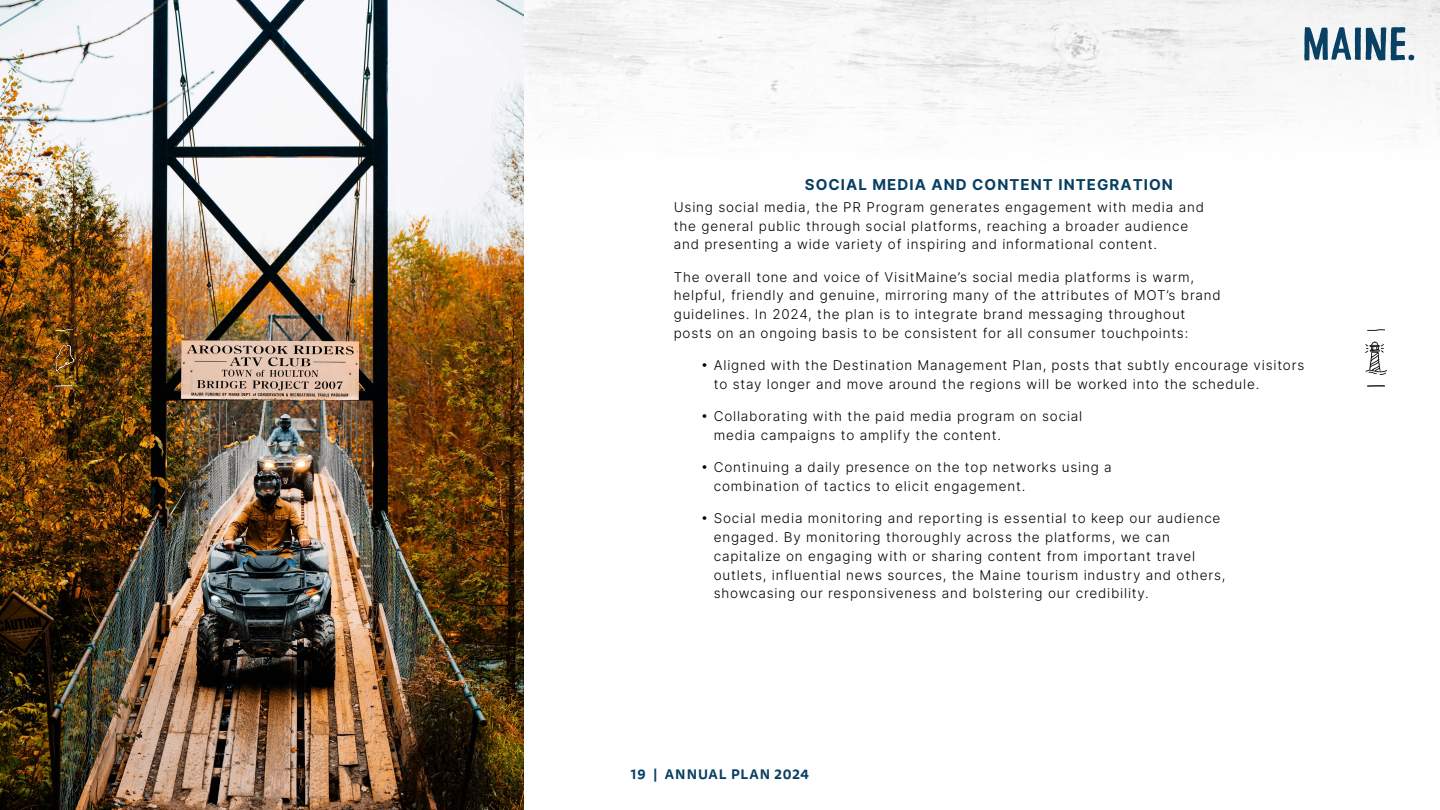
<style>
.page{position:relative;width:1440px;height:810px;background:#fff}
.page>*{position:absolute;margin:0;border:0;box-sizing:border-box;transform-origin:0 0}
.t1{font:15px "Inter";letter-spacing:.07em;color:#083f62}
.t2{font:300 13.5px/18.8px "Inter";letter-spacing:.06em;color:#000}
.t3{font:700 13.5px "Tisa Sans Pro";letter-spacing:.07em;color:#083f62}
</style>
<div class="page">
<img style="left:524px;top:0;width:916px;height:141px">
<img style="left:0;top:0;width:524px;height:810px">
<img style="left:1366px;top:342px;width:20px;height:32px">
<svg style="left:1367px;top:329px;width:17px;height:2px"></svg>
<svg style="left:1367px;top:386px;width:17px;height:1px"></svg>
<svg style="left:1304px;top:27px;width:110px;height:34px"></svg>
<img style="left:54px;top:343px;width:20px;height:29px">
<svg style="left:56px;top:329px;width:17px;height:2px"></svg>
<svg style="left:56px;top:386px;width:17px;height:1px"></svg>
<p class="t1" style="left:805px;top:173px;width:370px">SOCIAL MEDIA AND CONTENT INTEGRATION</p>
<p class="t2" style="left:674px;top:197px;width:532px">Using social media, the PR Program generates engagement with media and the general public through social platforms, reaching a broader audience and presenting a wide variety of inspiring and informational content.</p>
<p class="t2" style="left:674px;top:267px;width:549px">The overall tone and voice of VisitMaine’s social media platforms is warm, helpful, friendly and genuine, mirroring many of the attributes of MOT’s brand guidelines. In 2024, the plan is to integrate brand messaging throughout posts on an ongoing basis to be consistent for all consumer touchpoints:</p>
<p class="t2" style="left:714px;top:356px;width:592px;text-indent:-13px">• Aligned with the Destination Management Plan, posts that subtly encourage visitors to stay longer and move around the regions will be worked into the schedule.</p>
<p class="t2" style="left:714px;top:407px;width:370px;text-indent:-13px">• Collaborating with the paid media program on social media campaigns to amplify the content.</p>
<p class="t2" style="left:714px;top:458px;width:400px;text-indent:-13px">• Continuing a daily presence on the top networks using a combination of tactics to elicit engagement.</p>
<p class="t2" style="left:714px;top:509px;width:513px;text-indent:-13px">• Social media monitoring and reporting is essential to keep our audience engaged. By monitoring thoroughly across the platforms, we can capitalize on engaging with or sharing content from important travel outlets, influential news sources, the Maine tourism industry and others, showcasing our responsiveness and bolstering our credibility.</p>
<p class="t3" style="left:631px;top:765px;width:180px">19 | ANNUAL PLAN 2024</p>
</div>
